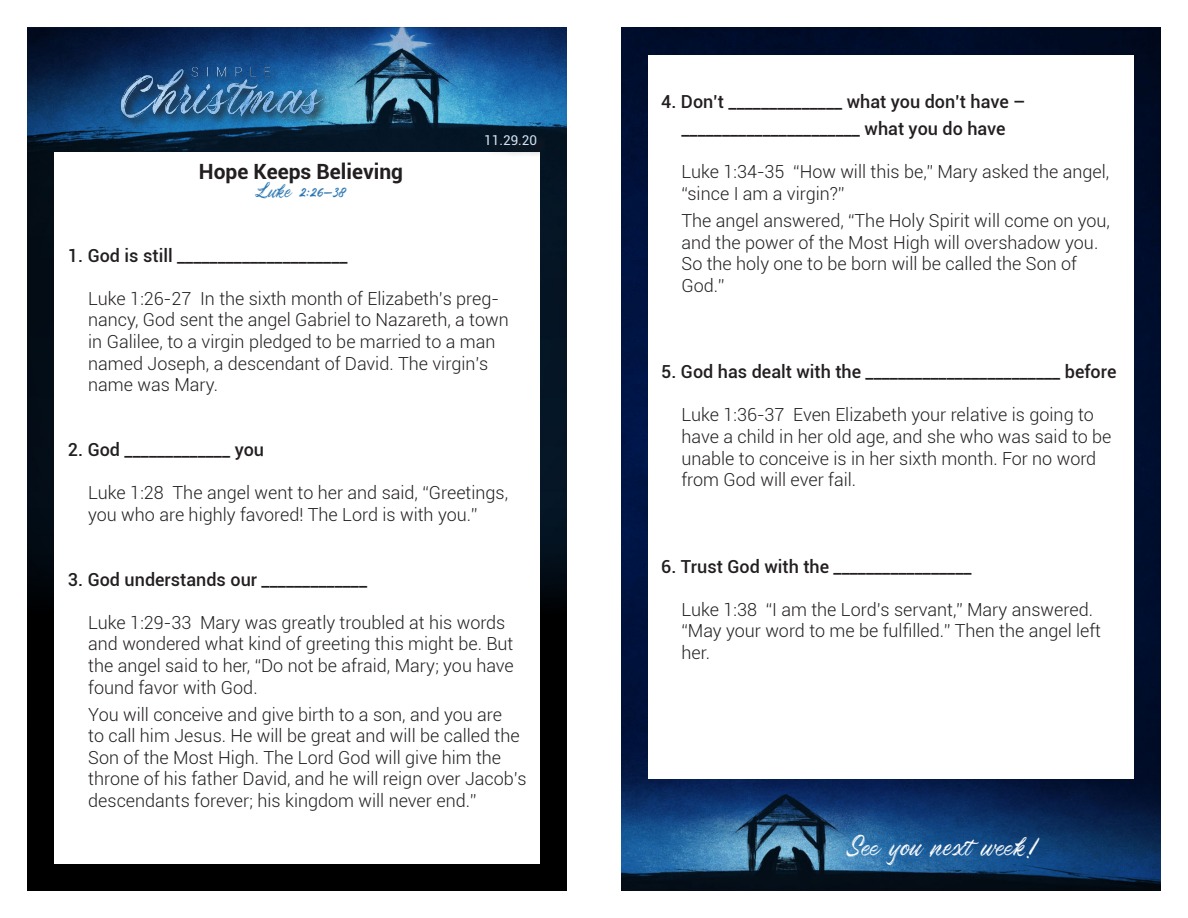
<style>
.page{position:relative;width:1188px;height:918px;background:#fff}
.page>*{position:absolute;margin:0;border:0;box-sizing:border-box;transform-origin:0 0}
.t1{font:36px "Rosskey";color:#fff}
.t2{font:25.5px "Rosskey";color:#2975b1}
.t3{font:700 21px "Roboto";color:#231f20}
.t4{font:300 18px/21.6px "Roboto";color:#231f20}
.t5{font:500 18px "Roboto";color:#231f20}
.t6{font:13.5px "Roboto";color:#d0e2f3}
</style>
<div class="page">
<img style="left:621px;top:27px;width:540px;height:864px">
<div style="left:648px;top:55px;width:486px;height:724px;background:#fff"></div>
<img style="left:27px;top:28px;width:540px;height:473px">
<div style="left:27px;top:501px;width:540px;height:390px;background:#000"></div>
<div style="left:54px;top:152px;width:486px;height:712px;background:#fff"></div>
<svg style="left:485px;top:133px;width:66px;height:24px;fill:#081522"></svg>
<img style="left:108px;top:51px;width:286px;height:90px">
<p class="t3" style="left:199px;top:157px;width:206px">Hope Keeps Believing</p>
<p class="t2" style="left:255px;top:179px;width:93px">Luke 2:26-38</p>
<p class="t6" style="left:484px;top:131px;width:54px">11.29.20</p>
<p class="t5" style="left:68px;top:243px;width:281px">1. God is still _____________________</p>
<p class="t4" style="left:88px;top:287px;width:422px">Luke 1:26-27 In the sixth month of Elizabeth’s preg&shy;nancy, God sent the angel Gabriel to Nazareth, a town in Galilee, to a virgin pledged to be married to a man named Joseph, a descendant of David. The virgin’s name was Mary.</p>
<p class="t5" style="left:68px;top:437px;width:198px">2. God _____________ you</p>
<p class="t4" style="left:88px;top:481px;width:421px">Luke 1:28 The angel went to her and said, “Greetings, you who are highly favored! The Lord is with you.”</p>
<p class="t5" style="left:68px;top:567px;width:301px">3. God understands our _____________</p>
<p class="t4" style="left:88px;top:611px;width:427px">Luke 1:29-33 Mary was greatly troubled at his words and wondered what kind of greeting this might be. But the angel said to her, “Do not be afraid, Mary; you have found favor with God.</p>
<p class="t4" style="left:88px;top:703px;width:440px">You will conceive and give birth to a son, and you are<br>to call him Jesus. He will be great and will be called the Son of the Most High. The Lord God will give him the throne of his father David, and he will reign over Jacob’s descendants forever; his kingdom will never end.”</p>
<p class="t5" style="left:661px;top:89px;width:366px">4. Don’t ______________ what you don’t have –</p>
<p class="t5" style="left:681px;top:116px;width:326px">______________________ what you do have</p>
<p class="t4" style="left:681px;top:161px;width:429px">Luke 1:34-35 “How will this be,” Mary asked the angel, “since I am a virgin?”</p>
<p class="t4" style="left:681px;top:209px;width:430px">The angel answered, “The Holy Spirit will come on you, and the power of the Most High will overshadow you.<br>So the holy one to be born will be called the Son of God.”</p>
<p class="t5" style="left:661px;top:359px;width:457px">5. God has dealt with the ________________________ before</p>
<p class="t4" style="left:681px;top:404px;width:432px">Luke 1:36-37 Even Elizabeth your relative is going to have a child in her old age, and she who was said to be unable to conceive is in her sixth month. For no word from God will ever fail.</p>
<p class="t5" style="left:661px;top:554px;width:312px">6. Trust God with the _________________</p>
<p class="t4" style="left:681px;top:598px;width:421px">Luke 1:38 “I am the Lord’s servant,” Mary answered. “May your word to me be fulfilled.” Then the angel left her.</p>
<p class="t1" style="left:847px;top:830px;width:194px">See you next week!</p>
</div>
